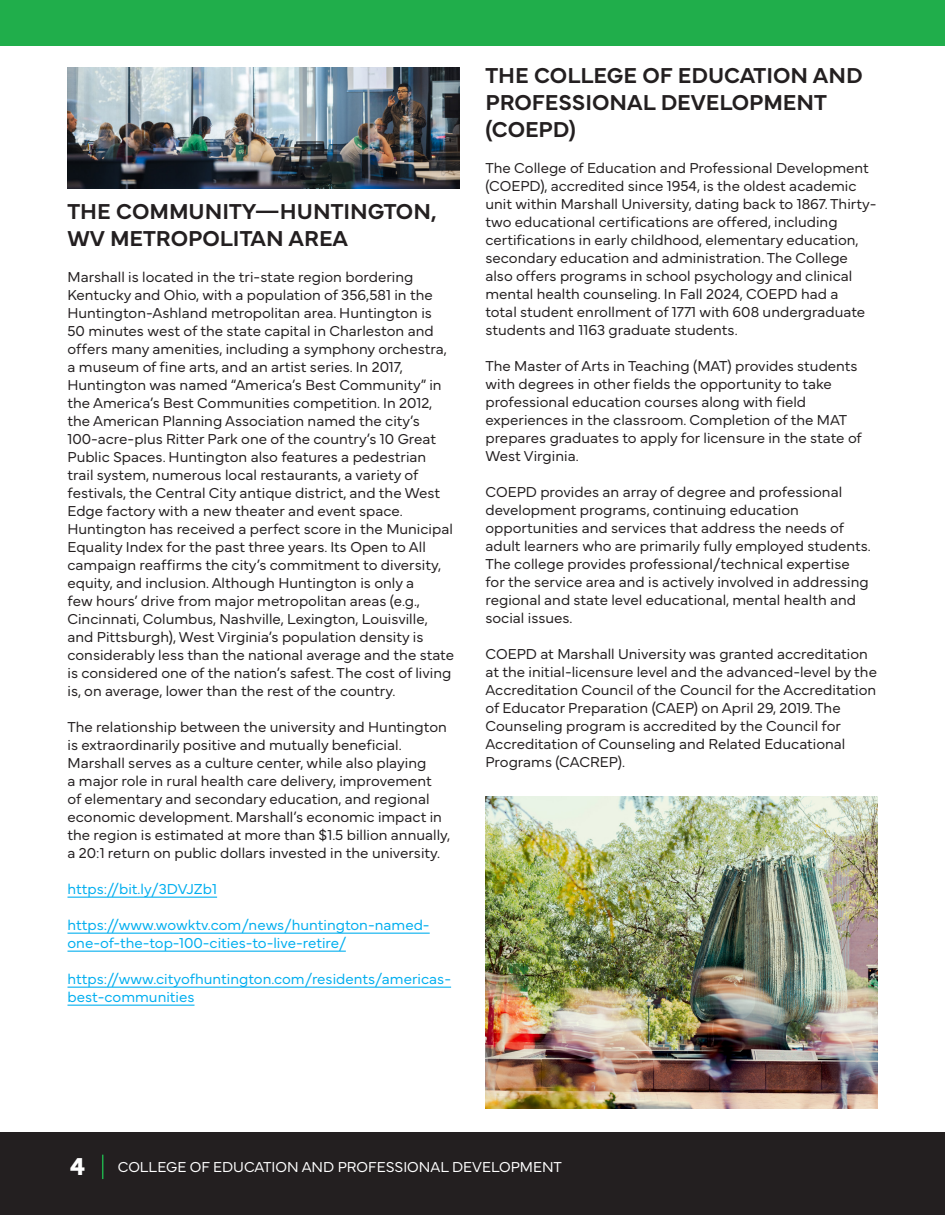
<style>
.page{position:relative;width:945px;height:1215px;background:#fff}
.page>*{position:absolute;margin:0;border:0;box-sizing:border-box;transform-origin:0 0}
.t1{font:700 25.5px "Mundial";color:#fff}
.t2{font:600 22.5px/27px "Mundial";color:#231f20}
.t3{font:300 15px/18px "Mundial";color:#231f20}
.t4{font:300 15px/18px "Mundial";color:#00aeef}
.t5{font:300 15px "Mundial";color:#fff}
</style>
<div class="page">
<div style="left:0;top:0;width:945px;height:46px;background:#20ae4b"></div>
<div style="left:0;top:1132px;width:945px;height:83px;background:#231f20"></div>
<svg style="left:102px;top:1155px;width:1px;height:24px"></svg>
<hr style="left:68px;top:897px;width:149px;height:1px;background:#00aeef">
<hr style="left:68px;top:933px;width:362px;height:1px;background:#00aeef">
<hr style="left:68px;top:951px;width:278px;height:1px;background:#00aeef">
<hr style="left:68px;top:987px;width:383px;height:1px;background:#00aeef">
<hr style="left:68px;top:1005px;width:127px;height:1px;background:#00aeef">
<img style="left:68px;top:68px;width:392px;height:120px">
<img style="left:485px;top:796px;width:393px;height:313px">
<p class="t2" style="left:68px;top:196px;width:371px">THE COMMUNITY—HUNTINGTON,<br>WV METROPOLITAN AREA</p>
<p class="t3" style="left:68px;top:267px;width:388px">Marshall is located in the tri-state region bordering Kentucky and Ohio, with a population of 356,581 in the Huntington-Ashland metropolitan area. Huntington is<br>50 minutes west of the state capital in Charleston and offers many amenities, including a symphony orchestra, a museum of fine arts, and an artist series. In 2017, Huntington was named “America’s Best Community” in the America’s Best Communities competition. In 2012, the American Planning Association named the city’s 100-acre-plus Ritter Park one of the country’s 10 Great Public Spaces. Huntington also features a pedestrian trail system, numerous local restaurants, a variety of festivals, the Central City antique district, and the West Edge factory with a new theater and event space.<br>Huntington has received a perfect score in the Municipal Equality Index for the past three years. Its Open to All campaign reaffirms the city’s commitment to diversity, equity, and inclusion. Although Huntington is only a<br>few hours’ drive from major metropolitan areas (e.g., Cincinnati, Columbus, Nashville, Lexington, Louisville, and Pittsburgh), West Virginia’s population density is considerably less than the national average and the state is considered one of the nation’s safest. The cost of living is, on average, lower than the rest of the country.</p>
<p class="t3" style="left:68px;top:717px;width:384px">The relationship between the university and Huntington is extraordinarily positive and mutually beneficial.<br>Marshall serves as a culture center, while also playing<br>a major role in rural health care delivery, improvement<br>of elementary and secondary education, and regional economic development. Marshall’s economic impact in the region is estimated at more than $1.5 billion annually, a 20:1 return on public dollars invested in the university.</p>
<p class="t4" style="left:68px;top:879px;width:151px">https://bit.ly/3DVJZb1</p>
<p class="t4" style="left:68px;top:915px;width:364px">https://www.wowktv.com/news/huntington-named&shy;one-of-the-top-100-cities-to-live-retire/</p>
<p class="t4" style="left:68px;top:969px;width:385px">https://www.cityofhuntington.com/residents/americas&shy;best-communities</p>
<p class="t2" style="left:485px;top:60px;width:379px">THE COLLEGE OF EDUCATION AND<br>PROFESSIONAL DEVELOPMENT (COEPD)</p>
<p class="t3" style="left:485px;top:157px;width:393px">The College of Education and Professional Development (COEPD), accredited since 1954, is the oldest academic unit within Marshall University, dating back to 1867. Thirty&shy;two educational certifications are offered, including certifications in early childhood, elementary education, secondary education and administration. The College also offers programs in school psychology and clinical mental health counseling. In Fall 2024, COEPD had a<br>total student enrollment of 1771 with 608 undergraduate students and 1163 graduate students.</p>
<p class="t3" style="left:485px;top:355px;width:378px">The Master of Arts in Teaching (MAT) provides students with degrees in other fields the opportunity to take professional education courses along with field experiences in the classroom. Completion of the MAT prepares graduates to apply for licensure in the state of West Virginia.</p>
<p class="t3" style="left:485px;top:481px;width:387px">COEPD provides an array of degree and professional development programs, continuing education opportunities and services that address the needs of adult learners who are primarily fully employed students.<br>The college provides professional/technical expertise for the service area and is actively involved in addressing regional and state level educational, mental health and social issues.</p>
<p class="t3" style="left:485px;top:643px;width:393px">COEPD at Marshall University was granted accreditation at the initial-licensure level and the advanced-level by the Accreditation Council of the Council for the Accreditation of Educator Preparation (CAEP) on April 29, 2019. The Counseling program is accredited by the Council for Accreditation of Counseling and Related Educational Programs (CACREP).</p>
<h1 class="t1" style="left:70px;top:1147px;width:17px">4</h1>
<p class="t5" style="left:118px;top:1156px;width:446px">COLLEGE OF EDUCATION AND PROFESSIONAL DEVELOPMENT</p>
</div>
